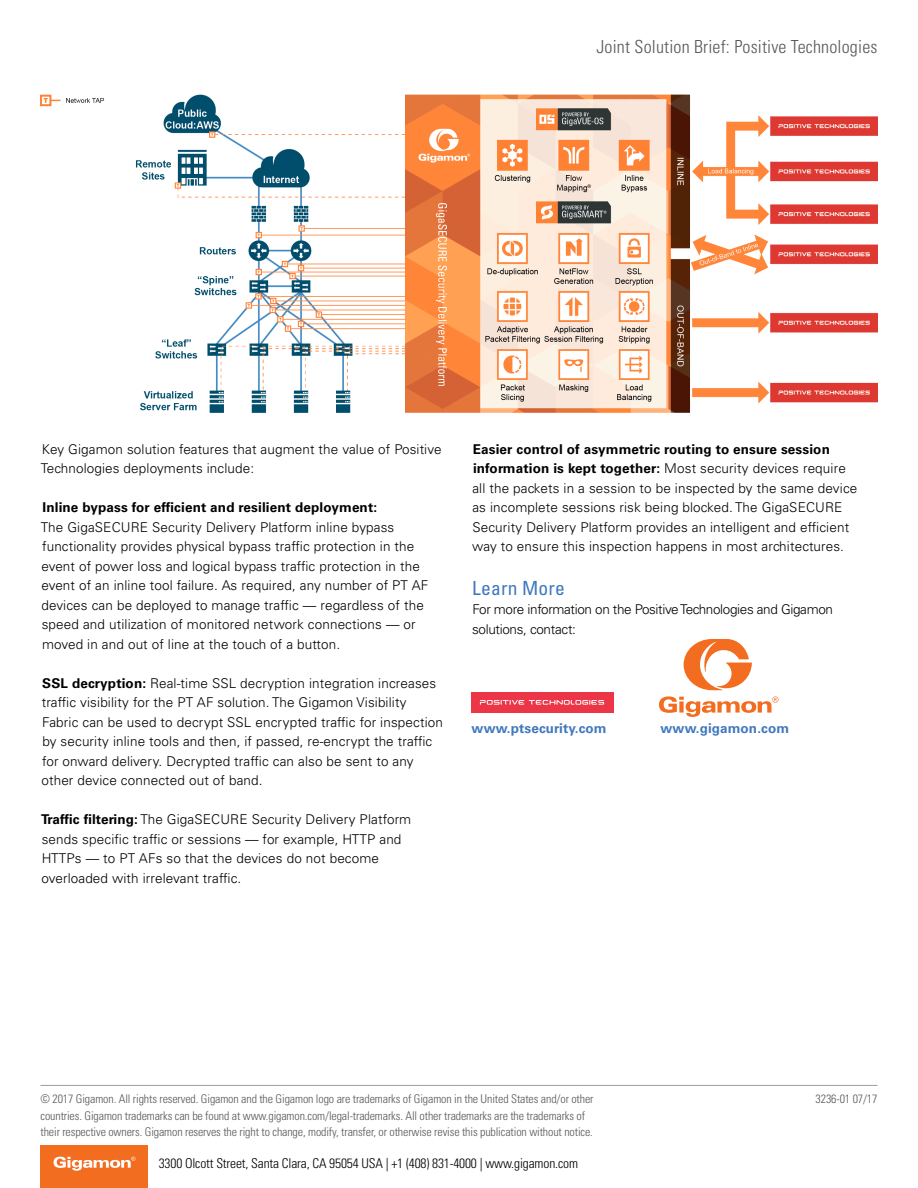
<style>
.page{position:relative;width:918px;height:1188px;background:#fff}
.page>*{position:absolute;margin:0;border:0;box-sizing:border-box;transform-origin:0 0}
.t1{font:condensed 19.5px "Univers LT Std";letter-spacing:.01em;color:#4078bd}
.t2{font:300 condensed 18px "Univers LT Std";letter-spacing:.01em;color:#58585a}
.t3{font:300 13.5px/19.5px "Univers LT Std";letter-spacing:.01em;color:#000}
.t4{font:300 13.5px/19.5px "Univers LT Std";letter-spacing:-.025em;color:#000}
.t5{font:300 condensed 13.5px "Univers LT Std";letter-spacing:-.01em;color:#000}
.t6{font:700 13.5px "Univers LT Std";letter-spacing:.01em;color:#000}
.t7{font:700 13.5px "Univers LT Std";letter-spacing:.01em;color:#4078bd}
.t8{font:300 condensed 12px/16.5px "Univers LT Std";letter-spacing:-.01em;color:#58585a}
.s1{font-weight:700}
</style>
<div class="page">
<hr style="left:40px;top:1085px;width:838px;height:1px;background:#58585a">
<div style="left:40px;top:1145px;width:108px;height:43px;background:#f36d21"></div>
<svg style="left:54px;top:1157px;width:81px;height:14px"></svg>
<svg style="left:684px;top:639px;width:68px;height:51px"></svg>
<svg style="left:659px;top:696px;width:120px;height:21px"></svg>
<img style="left:40px;top:94px;width:838px;height:319px">
<div style="left:471px;top:692px;width:142px;height:20px;background:#ec3647"></div>
<svg style="left:480px;top:700px;width:124px;height:5px"></svg>
<h2 class="t2" style="left:596px;top:35px;width:283px">Joint Solution Brief: Positive Technologies</h2>
<p class="t3" style="left:41px;top:439px;width:402px">Key Gigamon solution features that augment the value of Positive<br>Technologies deployments include:</p>
<p class="t6" style="left:43px;top:500px;width:336px">Inline bypass for efficient and resilient deployment:</p>
<p class="t3" style="left:41px;top:517px;width:389px">The GigaSECURE Security Delivery Platform inline bypass functionality provides physical bypass traffic protection in the event of power loss and logical bypass traffic protection in the event of an inline tool failure. As required, any number of PT AF devices can be deployed to manage traffic — regardless of the speed and utilization of monitored network connections — or moved in and out of line at the touch of a button.</p>
<p class="t3" style="left:41px;top:673px;width:403px"><span class="s1">SSL decryption:</span> Real-time SSL decryption integration increases traffic visibility for the PT AF solution. The Gigamon Visibility Fabric can be used to decrypt SSL encrypted traffic for inspection by security inline tools and then, if passed, re-encrypt the traffic for onward delivery. Decrypted traffic can also be sent to any other device connected out of band.</p>
<p class="t3" style="left:41px;top:810px;width:372px"><span class="s1">Traffic filtering:</span> The GigaSECURE Security Delivery Platform sends specific traffic or sessions — for example, HTTP and HTTPs — to PT AFs so that the devices do not become overloaded with irrelevant traffic.</p>
<p class="t3" style="left:472px;top:439px;width:387px"><span class="s1">Easier control of asymmetric routing to ensure session information is kept together:</span> Most security devices require all the packets in a session to be inspected by the same device as incomplete sessions risk being blocked. The GigaSECURE Security Delivery Platform provides an intelligent and efficient way to ensure this inspection happens in most architectures.</p>
<h1 class="t1" style="left:472px;top:575px;width:94px">Learn More</h1>
<p class="t4" style="left:472px;top:600px;width:362px">For more information on the Positive Technologies and Gigamon solutions, contact:</p>
<p class="t7" style="left:472px;top:720px;width:137px">www.ptsecurity.com</p>
<p class="t7" style="left:660px;top:720px;width:130px">www.gigamon.com</p>
<p class="t8" style="left:40px;top:1091px;width:555px">© 2017 Gigamon. All rights reserved. Gigamon and the Gigamon logo are trademarks of Gigamon in the United States and/or other countries. Gigamon trademarks can be found at www.gigamon.com/legal-trademarks. All other trademarks are the trademarks of their respective owners. Gigamon reserves the right to change, modify, transfer, or otherwise revise this publication without notice.</p>
<p class="t5" style="left:159px;top:1155px;width:421px">3300 Olcott Street, Santa Clara, CA 95054 USA | +1 (408) 831-4000 | www.gigamon.com</p>
<p class="t8" style="left:816px;top:1091px;width:63px">3236-01 07/17</p>
</div>
